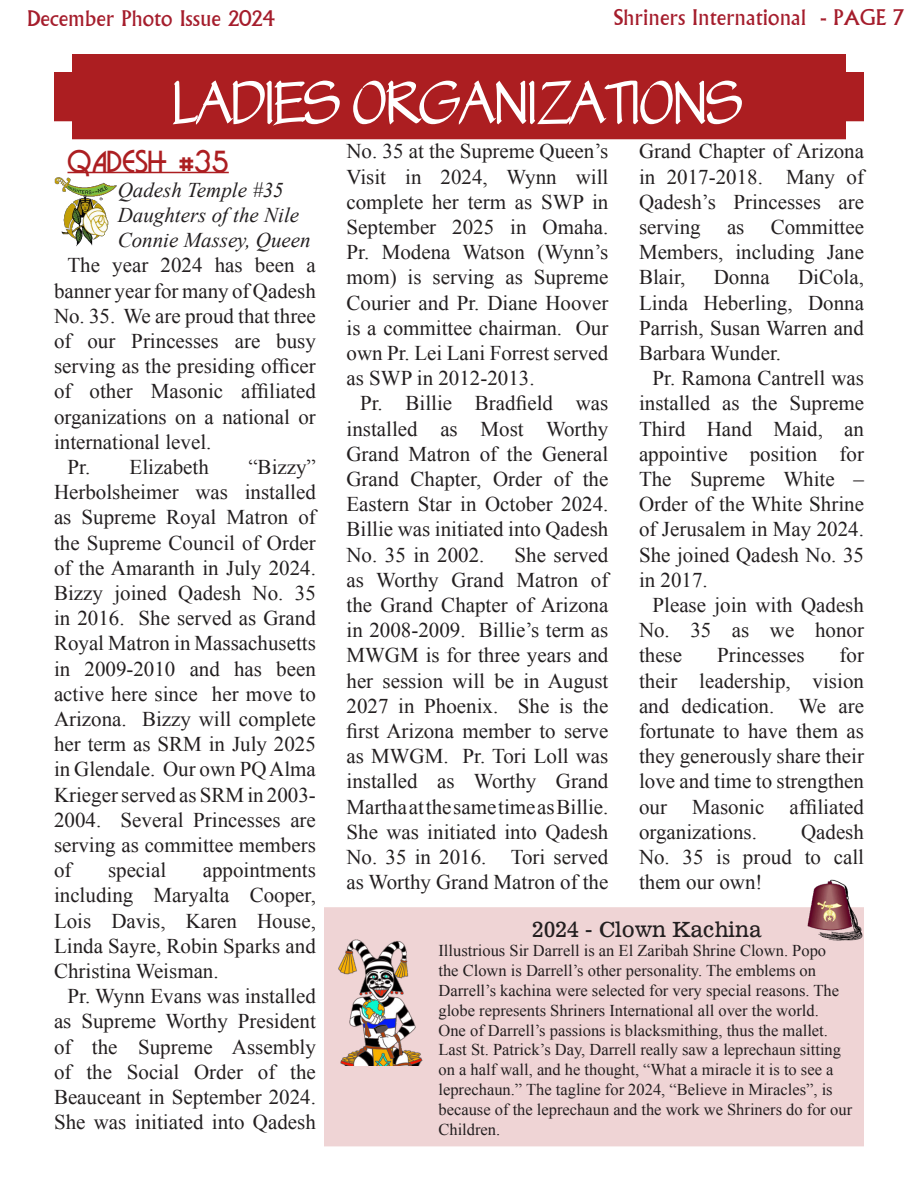
<style>
.page{position:relative;width:918px;height:1188px;background:#fff}
.page>*{position:absolute;margin:0;border:0;box-sizing:border-box;transform-origin:0 0}
.t1{font:54px "OLIVEOIL Bold";color:#fff}
.ELZ_Article{font:30.3px "Busso Normal";color:#ac1e21}
.ELZ_Article-2{font:21px/25.2px "Times New Roman";color:#231f20;text-align:justify}
.ELZ_Article-3{font:italic 21px "Times New Roman";color:#231f20}
.t2{font:21px "Albertus";color:#a51d2c}
.t3{font:21px "News 701 BT Roman A";color:#231f20}
.t4{font:16.5px/19.8px "Times New Roman";color:#231f20}
</style>
<div class="page">
<hr style="left:68px;top:172px;width:161px;height:1px;background:#ac1e21">
<div style="left:54px;top:54px;width:810px;height:85px;background:#ac1e21"></div>
<img style="left:54px;top:177px;width:63px;height:70px">
<div style="left:324px;top:907px;width:540px;height:239px;background:#efd4d5"></div>
<img style="left:338px;top:939px;width:85px;height:127px">
<img style="left:806px;top:879px;width:58px;height:63px">
<p class="t2" style="left:27px;top:6px;width:249px">December Photo Issue 2024</p>
<p class="t2" style="left:614px;top:5px;width:292px">Shriners International - PAGE 7</p>
<p class="t1" style="left:175px;top:68px;width:570px">LADIES ORGANIZATIONS</p>
<p class="ELZ_Article-2" style="left:639px;top:139px;width:227px">Grand Chapter of Arizona in 2017-2018. Many of Qadesh’s Princesses are serving as Committee Members, including Jane Blair,</p>
<p class="ELZ_Article-2" style="left:346px;top:139px;width:263px">No. 35 at the Supreme Queen’s Visit in 2024, Wynn will complete her term as SWP in September 2025 in Omaha.<br>Pr. Modena Watson (Wynn’s mom) is serving as Supreme Courier and Pr. Diane Hoover is a committee chairman. Our own Pr. Lei Lani Forrest served as SWP in 2012-2013.</p>
<p class="ELZ_Article-2" style="left:346px;top:391px;width:263px;text-indent:14px">Pr. Billie Bradfield was installed as Most Worthy Grand Matron of the General Grand Chapter, Order of the Eastern Star in October 2024.<br>Billie was initiated into Qadesh No. 35 in 2002.</p>
<p class="ELZ_Article" style="left:68px;top:144px;width:163px">QADESH #35</p>
<p class="ELZ_Article-3" style="left:118px;top:175px;width:168px">Qadesh Temple #35</p>
<p class="ELZ_Article-3" style="left:118px;top:200px;width:183px">Daughters of the Nile</p>
<p class="ELZ_Article-3" style="left:118px;top:226px;width:195px">Connie Massey, Queen</p>
<p class="ELZ_Article-2" style="left:54px;top:252px;width:263px;text-indent:14px">The year 2024 has been a banner year for many of Qadesh No. 35. We are proud that three of our Princesses are busy serving as the presiding officer of other Masonic affiliated organizations on a national or international level.</p>
<p class="ELZ_Article-2" style="left:68px;top:454px;width:143px">Pr. Elizabeth</p>
<p class="ELZ_Article-2" style="left:639px;top:265px;width:227px;text-indent:159px">DiCola, Linda Heberling, Donna Parrish, Susan Warren and Barbara Wunder.</p>
<p class="ELZ_Article-2" style="left:639px;top:365px;width:227px;text-indent:14px">Pr. Ramona Cantrell was installed as the Supreme Third Hand Maid, an appointive position for The Supreme White – Order of the White Shrine of Jerusalem in May 2024.<br>She joined Qadesh No. 35 in 2017.</p>
<p class="ELZ_Article-2" style="left:639px;top:592px;width:227px;text-indent:14px">Please join with Qadesh No. 35 as we honor these</p>
<p class="ELZ_Article-2" style="left:714px;top:265px;width:57px">Donna</p>
<p class="ELZ_Article-2" style="left:54px;top:454px;width:263px;text-indent:194px">“Bizzy” Herbolsheimer was installed as Supreme Royal Matron of the Supreme Council of Order of the Amaranth in July 2024.<br>Bizzy joined Qadesh No. 35 in 2016. She served as Grand Royal Matron in Massachusetts in 2009-2010 and has been active here since her move to Arizona. Bizzy will complete her term as SRM in July 2025 in Glendale. Our own PQ Alma Krieger served as SRM in 2003- 2004. Several Princesses are serving as committee members of</p>
<p class="ELZ_Article-2" style="left:346px;top:542px;width:263px;text-indent:168px">She served as Worthy Grand Matron of the Grand Chapter of Arizona in 2008-2009. Billie’s term as MWGM is for three years and her session will be in August 2027 in Phoenix. She is the first Arizona member to serve as MWGM. Pr. Tori Loll was installed as Worthy Grand Martha at the same time as Billie.<br>She was initiated into Qadesh No. 35 in 2016. Tori served as Worthy Grand Matron of the</p>
<p class="ELZ_Article-2" style="left:717px;top:643px;width:89px">Princesses</p>
<p class="ELZ_Article-2" style="left:639px;top:643px;width:227px;text-indent:201px">for their leadership, vision and dedication. We are fortunate to have them as they generously share their love and time to strengthen our Masonic affiliated organizations.</p>
<p class="ELZ_Article-2" style="left:639px;top:819px;width:227px;text-indent:162px">Qadesh No. 35 is proud to call them our own!</p>
<p class="t3" style="left:532px;top:917px;width:231px">2024 - Clown Kachina</p>
<p class="t4" style="left:438px;top:941px;width:415px">Illustrious Sir Darrell is an El Zaribah Shrine Clown. Popo<br>the Clown is Darrell’s other personality. The emblems on Darrell’s kachina were selected for very special reasons. The globe represents Shriners International all over the world.<br>One of Darrell’s passions is blacksmithing, thus the mallet.<br>Last St. Patrick’s Day, Darrell really saw a leprechaun sitting on a half wall, and he thought, “What a miracle it is to see a leprechaun.” The tagline for 2024, “Believe in Miracles”, is because of the leprechaun and the work we Shriners do for our Children.</p>
<p class="ELZ_Article-2" style="left:54px;top:857px;width:263px;text-indent:149px">appointments including Maryalta Cooper, Lois Davis, Karen House, Linda Sayre, Robin Sparks and Christina Weisman.</p>
<p class="ELZ_Article-2" style="left:54px;top:983px;width:263px;text-indent:14px">Pr. Wynn Evans was installed as Supreme Worthy President of the Supreme Assembly of the Social Order of the Beauceant in September 2024.<br>She was initiated into Qadesh</p>
<p class="ELZ_Article-2" style="left:108px;top:857px;width:60px">special</p>
</div>
